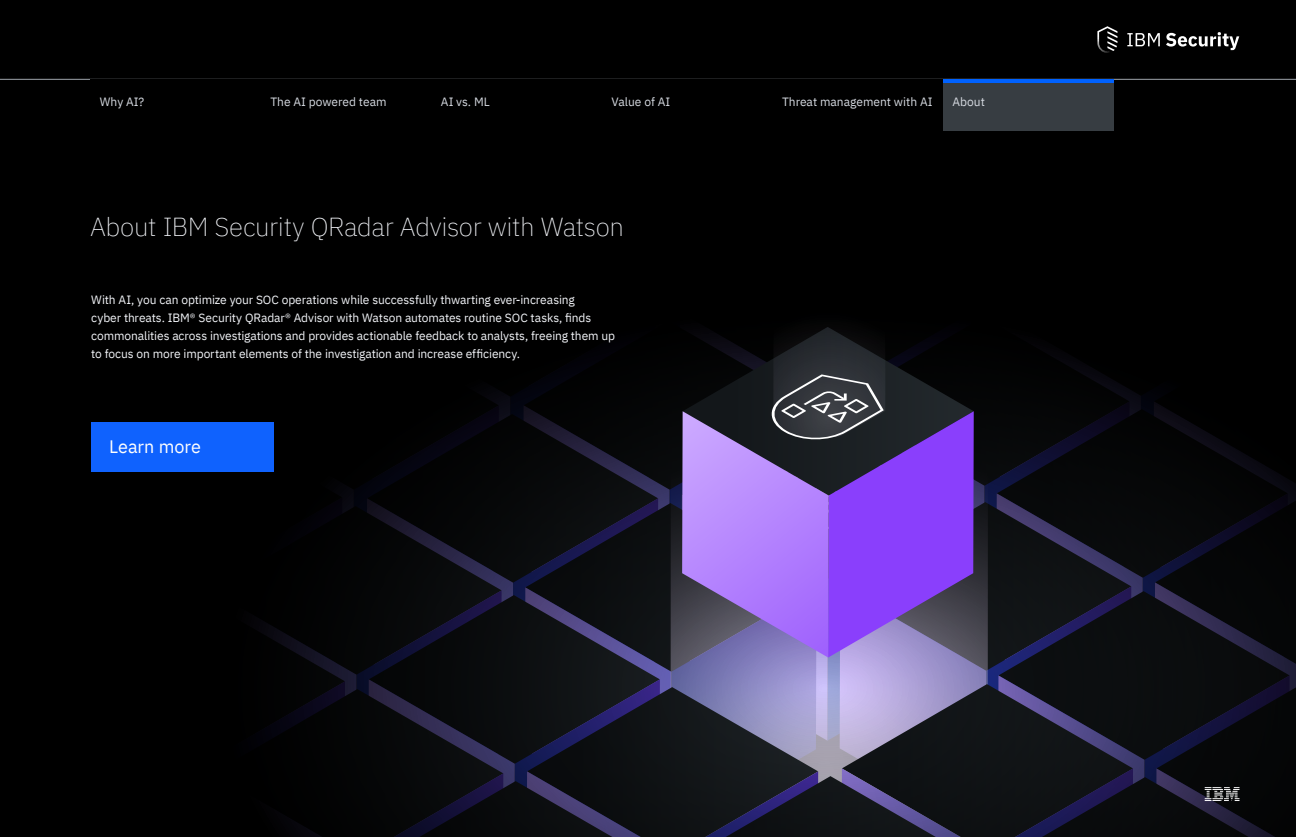
<style>
.page{position:relative;width:1296px;height:837px;background:#000}
.page>*{position:absolute;margin:0;border:0;box-sizing:border-box;transform-origin:0 0}
.t1{font:200 26px "IBM Plex Sans";letter-spacing:-.015em;color:#f2f4f8}
.t2{font:18px "IBM Plex Sans";color:#fff}
.t3{font:12px/18px "IBM Plex Sans";letter-spacing:-.01em;color:#f2f4f8}
.t4{font:12px "IBM Plex Sans";color:#d5d9e0}
</style>
<div class="page">
<div style="left:91px;top:422px;width:183px;height:50px;background:#0f62fe"></div>
<svg style="left:258px;top:327px;width:1038px;height:510px"></svg>
<hr style="left:0;top:79px;width:1296px;height:1px;background:#9fa5ad">
<svg style="left:1127px;top:32px;width:112px;height:18px"></svg>
<svg style="left:1097px;top:26px;width:20px;height:27px"></svg>
<div style="left:943px;top:82px;width:170px;height:48px;background:#373d42"></div>
<hr style="left:943px;top:80px;width:170px;height:3px;background:#0062ff">
<p class="t4" style="left:100px;top:92px;width:46px">Why AI?</p>
<p class="t4" style="left:270px;top:93px;width:118px">The AI powered team</p>
<p class="t4" style="left:441px;top:93px;width:50px">AI vs. ML</p>
<p class="t4" style="left:612px;top:93px;width:60px">Value of AI</p>
<p class="t4" style="left:782px;top:93px;width:152px">Threat management with AI</p>
<p class="t4" style="left:953px;top:92px;width:34px">About</p>
<h1 class="t1" style="left:90px;top:208px;width:535px">About IBM Security QRadar Advisor with Watson</h1>
<p class="t3" style="left:91px;top:289px;width:525px">With AI, you can optimize your SOC operations while successfully thwarting ever-increasing<br>cyber threats. IBM® Security QRadar® Advisor with Watson automates routine SOC tasks, finds commonalities across investigations and provides actionable feedback to analysts, freeing them up to focus on more important elements of the investigation and increase efficiency.</p>
<h2 class="t2" style="left:109px;top:433px;width:93px">Learn more</h2>
</div>
